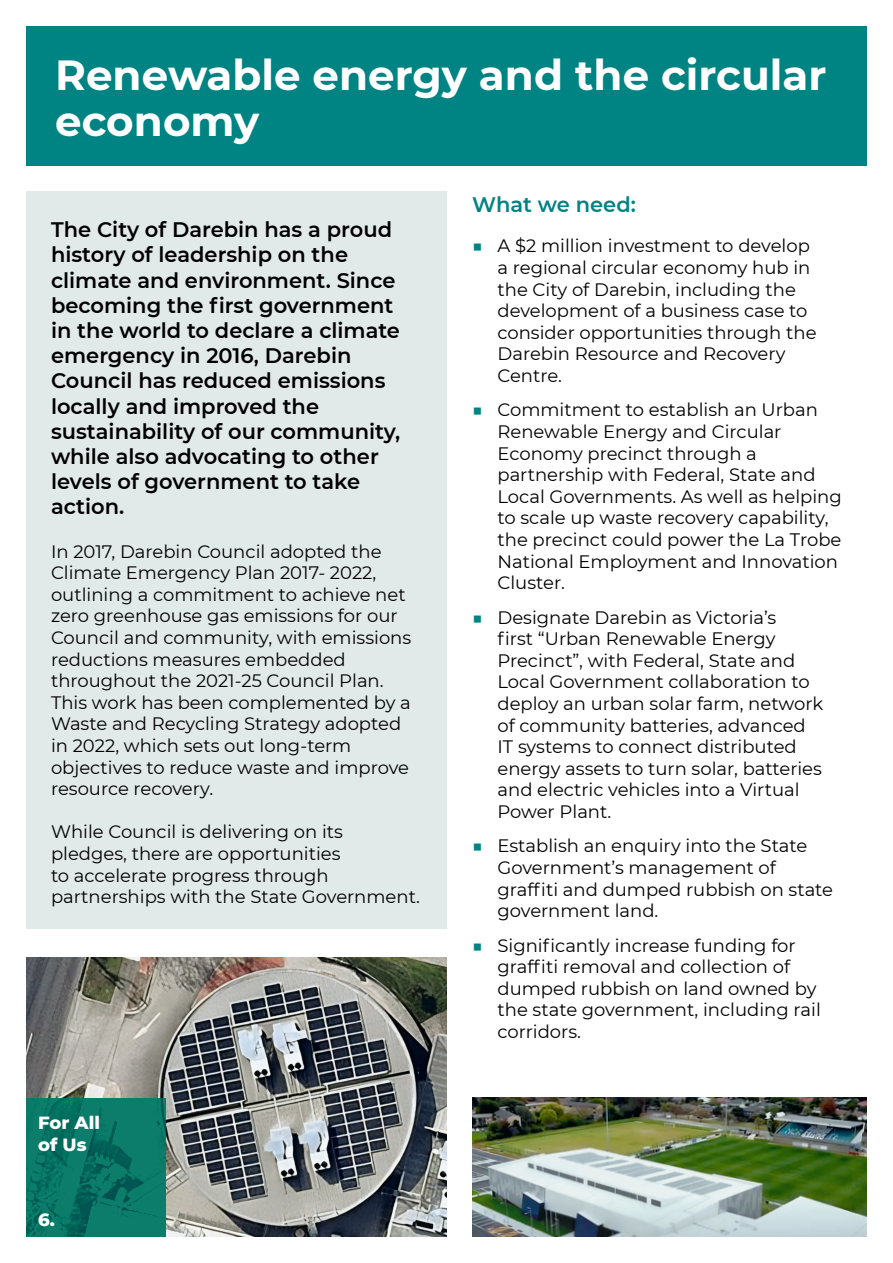
<style>
.page{position:relative;width:893px;height:1263px;background:#fff}
.page>*{position:absolute;margin:0;border:0;box-sizing:border-box;transform-origin:0 0}
.Page_Header{font:700 42px/46.5px "Montserrat";color:#fff}
.Basic_Larger{font:600 21px/25.2px "Montserrat";color:#000}
.What_We_Need{font:600 21px "Montserrat";color:#008483}
.t1{font:18px/21.6px "Montserrat";color:#000}
.t2{font:800 18px/21.6px "Montserrat";color:#fff}
.s1{color:#008483}
</style>
<div class="page">
<div style="left:26px;top:26px;width:841px;height:139px;background:#008483"></div>
<div style="left:26px;top:191px;width:420px;height:738px;background:#e2e9e9"></div>
<img style="left:26px;top:957px;width:420px;height:280px">
<svg style="left:26px;top:1098px;width:139px;height:139px;background:#087565"></svg>
<img style="left:472px;top:1098px;width:395px;height:139px">
<p class="Page_Header" style="left:55px;top:49px;width:773px">Renewable energy and the circular economy</p>
<p class="Basic_Larger" style="left:51px;top:216px;width:351px">The City of Darebin has a proud history of leadership on the climate and environment. Since becoming the first government in the world to declare a climate emergency in 2016, Darebin<br>Council has reduced emissions locally and improved the sustainability of our community, while also advocating to other levels of government to take action.</p>
<p class="t1" style="left:51px;top:540px;width:362px">In 2017, Darebin Council adopted the Climate Emergency Plan 2017- 2022, outlining a commitment to achieve net zero greenhouse gas emissions for our Council and community, with emissions reductions measures embedded throughout the 2021-25 Council Plan.<br>This work has been complemented by a Waste and Recycling Strategy adopted in 2022, which sets out long-term objectives to reduce waste and improve resource recovery.</p>
<p class="t1" style="left:51px;top:821px;width:370px">While Council is delivering on its pledges, there are opportunities<br>to accelerate progress through partnerships with the State Government.</p>
<p class="t2" style="left:38px;top:1111px;width:63px">For All of Us</p>
<p class="t2" style="left:38px;top:1208px;width:18px">6.</p>
<p class="What_We_Need" style="left:472px;top:189px;width:165px">What we need:</p>
<p class="t1" style="left:497px;top:235px;width:321px;text-indent:-26px"><span class="s1">■</span> A $2 million investment to develop a regional circular economy hub in the City of Darebin, including the development of a business case to consider opportunities through the<br>Darebin Resource and Recovery<br>Centre.</p>
<p class="t1" style="left:497px;top:399px;width:346px;text-indent:-26px"><span class="s1">■</span> Commitment to establish an Urban<br>Renewable Energy and Circular<br>Economy precinct through a partnership with Federal, State and<br>Local Governments. As well as helping to scale up waste recovery capability, the precinct could power the La Trobe<br>National Employment and Innovation<br>Cluster.</p>
<p class="t1" style="left:497px;top:606px;width:327px;text-indent:-26px"><span class="s1">■</span> Designate Darebin as Victoria’s<br>first “Urban Renewable Energy<br>Precinct”, with Federal, State and<br>Local Government collaboration to deploy an urban solar farm, network of community batteries, advanced<br>IT systems to connect distributed energy assets to turn solar, batteries and electric vehicles into a Virtual<br>Power Plant.</p>
<p class="t1" style="left:497px;top:834px;width:337px;text-indent:-26px"><span class="s1">■</span> Establish an enquiry into the State<br>Government’s management of graffiti and dumped rubbish on state government land.</p>
<p class="t1" style="left:497px;top:934px;width:325px;text-indent:-26px"><span class="s1">■</span> Significantly increase funding for graffiti removal and collection of dumped rubbish on land owned by the state government, including rail corridors.</p>
</div>
